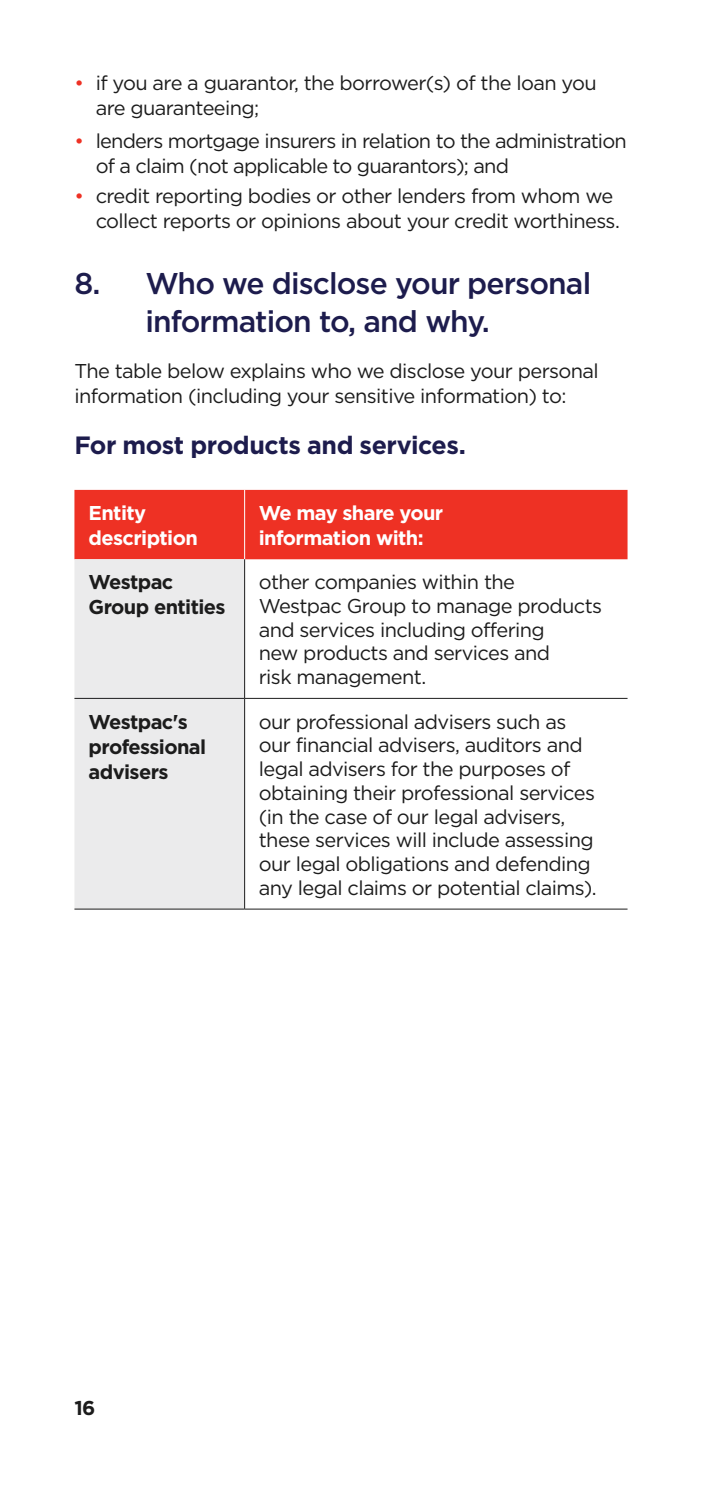
<style>
.page{position:relative;width:702px;height:1489px;background:#fff}
.page>*{position:absolute;margin:0;border:0;box-sizing:border-box;transform-origin:0 0}
.TH2_Numbered{font:500 30px/37.5px "Gotham";letter-spacing:-.03em;color:#1d1c4d}
.TH3{font:700 25px "Gotham";letter-spacing:-.02em;color:#1d1c4d}
.Body{font:20px/23.8px "Gotham";letter-spacing:-.03em;color:#1c1c1c}
.Table_Body{font:20px/23.8px "Gotham";letter-spacing:-.03em;color:#1c1c1c}
.Table_Bold{font:700 20px/25px "Gotham";letter-spacing:-.03em;color:#1c1c1c}
.Table_Head_White{font:700 20px/25px "Gotham";letter-spacing:-.03em;color:#fff}
.s1{color:#ee3124}
</style>
<div class="page">
<div style="left:74px;top:490px;width:553px;height:69px;background:#ee3124"></div>
<div style="left:74px;top:559px;width:170px;height:349px;background:#ebebec"></div>
<hr style="left:74px;top:698px;width:170px;height:1px;background:#1c1c1c">
<hr style="left:74px;top:908px;width:170px;height:1px;background:#1c1c1c">
<hr style="left:244px;top:698px;width:383px;height:1px;background:#1c1c1c">
<hr style="left:244px;top:908px;width:383px;height:1px;background:#1c1c1c">
<hr style="left:244px;top:490px;width:1px;height:69px;background:#fff">
<hr style="left:244px;top:559px;width:1px;height:139px;background:#1c1c1c">
<hr style="left:244px;top:698px;width:1px;height:210px;background:#1c1c1c">
<p class="Body" style="left:96px;top:70px;width:502px;line-height:25px;text-indent:-21px"><span class="s1">•</span> if you are a guarantor, the borrower(s) of the loan you are guaranteeing;</p>
<p class="Body" style="left:96px;top:127px;width:532px;line-height:25px;text-indent:-21px"><span class="s1">•</span> lenders mortgage insurers in relation to the administration of a claim (not applicable to guarantors); and</p>
<p class="Body" style="left:96px;top:183px;width:525px;line-height:25px;text-indent:-21px"><span class="s1">•</span> credit reporting bodies or other lenders from whom we collect reports or opinions about your credit worthiness.</p>
<h3 class="TH2_Numbered" style="left:145px;top:264px;width:447px;text-indent:-71px">8. Who we disclose your personal information to, and why.</h3>
<p class="Body" style="left:74px;top:358px;width:526px;line-height:25px">The table below explains who we disclose your personal information (including your sensitive information) to:</p>
<h4 class="TH3" style="left:74px;top:429px;width:390px">For most products and services.</h4>
<p class="Table_Head_White" style="left:89px;top:500px;width:111px">Entity description</p>
<p class="Table_Head_White" style="left:259px;top:500px;width:186px">We may share your information with:</p>
<p class="Table_Bold" style="left:89px;top:569px;width:138px">Westpac<br>Group entities</p>
<p class="Table_Body" style="left:259px;top:569px;width:345px">other companies within the<br>Westpac Group to manage products and services including offering<br>new products and services and<br>risk management.</p>
<p class="Table_Bold" style="left:89px;top:708px;width:119px">Westpac's professional advisers</p>
<p class="Body" style="left:259px;top:709px;width:339px">our professional advisers such as our financial advisers, auditors and legal advisers for the purposes of obtaining their professional services (in the case of our legal advisers, these services will include assessing our legal obligations and defending any legal claims or potential claims).</p>
<p class="Table_Bold" style="left:74px;top:1394px;width:23px">16</p>
</div>
